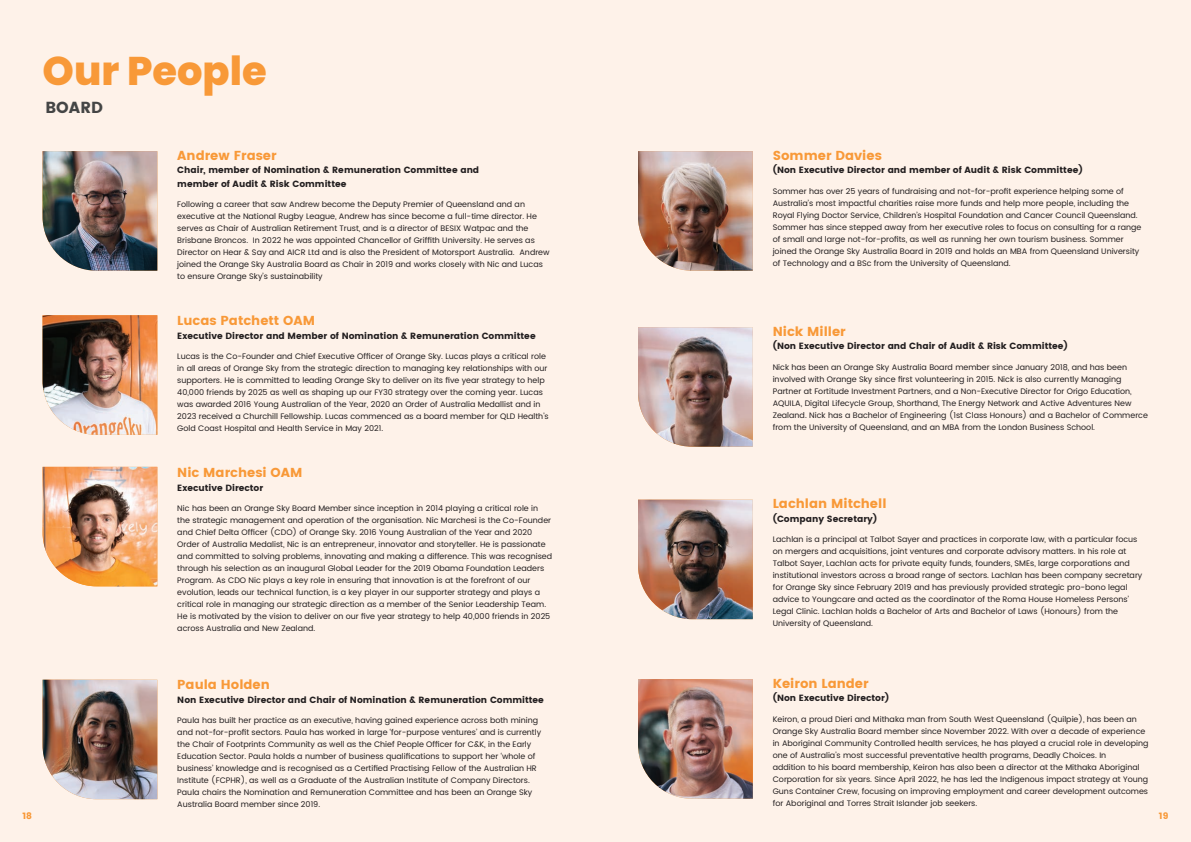
<style>
.page{position:relative;width:1191px;height:842px;background:#fef2e9}
.page>*{position:absolute;margin:0;border:0;box-sizing:border-box;transform-origin:0 0}
.t1{font:800 40px "Poppins";color:#f89938}
.t2{font:700 16px "Poppins";color:#444545}
.t3{font:700 13px "Poppins";color:#f89938}
.t4{font:700 9px/13.5px "Poppins";color:#231f20}
.t5{font:700 9px "Poppins";color:#f89938}
.t6{font:8px/12px "Poppins";color:#231f20}
</style>
<div class="page">
<img style="left:43px;top:151px;width:114px;height:120px">
<img style="left:638px;top:151px;width:115px;height:120px">
<img style="left:43px;top:315px;width:114px;height:120px">
<img style="left:638px;top:327px;width:115px;height:120px">
<img style="left:43px;top:467px;width:114px;height:119px">
<img style="left:638px;top:500px;width:115px;height:119px">
<img style="left:638px;top:679px;width:115px;height:120px">
<img style="left:43px;top:680px;width:114px;height:119px">
<h1 class="t1" style="left:43px;top:47px;width:226px">Our People</h1>
<h2 class="t2" style="left:46px;top:99px;width:59px">BOARD</h2>
<h3 class="t3" style="left:177px;top:148px;width:101px">Andrew Fraser</h3>
<p class="t4" style="left:177px;top:163px;width:303px">Chair, member of Nomination &amp; Remuneration Committee and member of Audit &amp; Risk Committee</p>
<p class="t6" style="left:177px;top:199px;width:374px">Following a career that saw Andrew become the Deputy Premier of Queensland and an executive at the National Rugby League, Andrew has since become a full-time director. He serves as Chair of Australian Retirement Trust, and is a director of BESIX Watpac and the Brisbane Broncos. In 2022 he was appointed Chancellor of Griffith University. He serves as Director on Hear &amp; Say and AICR Ltd and is also the President of Motorsport Australia. Andrew joined the Orange Sky Australia Board as Chair in 2019 and works closely with Nic and Lucas to ensure Orange Sky’s sustainability</p>
<h3 class="t3" style="left:177px;top:313px;width:139px">Lucas Patchett OAM</h3>
<p class="t4" style="left:177px;top:329px;width:360px">Executive Director and Member of Nomination &amp; Remuneration Committee</p>
<p class="t6" style="left:177px;top:351px;width:373px">Lucas is the Co-Founder and Chief Executive Officer of Orange Sky. Lucas plays a critical role in all areas of Orange Sky from the strategic direction to managing key relationships with our supporters. He is committed to leading Orange Sky to deliver on its five year strategy to help 40,000 friends by 2025 as well as shaping up our FY30 strategy over the coming year. Lucas was awarded 2016 Young Australian of the Year, 2020 an Order of Australia Medallist and in 2023 received a Churchill Fellowship. Lucas commenced as a board member for QLD Health's Gold Coast Hospital and Health Service in May 2021.</p>
<h3 class="t3" style="left:177px;top:465px;width:127px">Nic Marchesi OAM</h3>
<p class="t4" style="left:177px;top:481px;width:87px">Executive Director</p>
<p class="t6" style="left:177px;top:503px;width:376px">Nic has been an Orange Sky Board Member since inception in 2014 playing a critical role in the strategic management and operation of the organisation. Nic Marchesi is the Co-Founder and Chief Delta Officer (CDO) of Orange Sky. 2016 Young Australian of the Year and 2020<br>Order of Australia Medalist, Nic is an entrepreneur, innovator and storyteller. He is passionate and committed to solving problems, innovating and making a difference. This was recognised through his selection as an inaugural Global Leader for the 2019 Obama Foundation Leaders Program. As CDO Nic plays a key role in ensuring that innovation is at the forefront of our evolution, leads our technical function, is a key player in our supporter strategy and plays a critical role in managing our strategic direction as a member of the Senior Leadership Team.<br>He is motivated by the vision to deliver on our five year strategy to help 40,000 friends in 2025 across Australia and New Zealand.</p>
<h3 class="t3" style="left:177px;top:677px;width:94px">Paula Holden</h3>
<p class="t4" style="left:177px;top:693px;width:368px">Non Executive Director and Chair of Nomination &amp; Remuneration Committee</p>
<p class="t6" style="left:177px;top:715px;width:365px">Paula has built her practice as an executive, having gained experience across both mining and not-for-profit sectors. Paula has worked in large ‘for-purpose ventures’ and is currently the Chair of Footprints Community as well as the Chief People Officer for C&amp;K, in the Early Education Sector. Paula holds a number of business qualifications to support her ‘whole of business’ knowledge and is recognised as a Certified Practising Fellow of the Australian HR Institute (FCPHR), as well as a Graduate of the Australian Institute of Company Directors.<br>Paula chairs the Nomination and Remuneration Committee and has been an Orange Sky Australia Board member since 2019.</p>
<h3 class="t3" style="left:772px;top:148px;width:111px">Sommer Davies</h3>
<p class="t4" style="left:772px;top:163px;width:311px">(Non Executive Director and member of Audit &amp; Risk Committee)</p>
<p class="t6" style="left:772px;top:185px;width:370px">Sommer has over 25 years of fundraising and not-for-profit experience helping some of Australia’s most impactful charities raise more funds and help more people, including the Royal Flying Doctor Service, Children’s Hospital Foundation and Cancer Council Queensland.<br>Sommer has since stepped away from her executive roles to focus on consulting for a range of small and large not-for-profits, as well as running her own tourism business. Sommer joined the Orange Sky Australia Board in 2019 and holds an MBA from Queensland University of Technology and a BSc from the University of Queensland.</p>
<h3 class="t3" style="left:772px;top:324px;width:75px">Nick Miller</h3>
<p class="t4" style="left:772px;top:339px;width:297px">(Non Executive Director and Chair of Audit &amp; Risk Committee)</p>
<p class="t6" style="left:772px;top:361px;width:377px">Nick has been an Orange Sky Australia Board member since January 2018, and has been involved with Orange Sky since first volunteering in 2015. Nick is also currently Managing Partner at Fortitude Investment Partners, and a Non-Executive Director for Origo Education, AQUILA, Digital Lifecycle Group, Shorthand, The Energy Network and Active Adventures New Zealand. Nick has a Bachelor of Engineering (1st Class Honours) and a Bachelor of Commerce from the University of Queensland, and an MBA from the London Business School.</p>
<h3 class="t3" style="left:772px;top:496px;width:115px">Lachlan Mitchell</h3>
<p class="t4" style="left:772px;top:512px;width:106px">(Company Secretary)</p>
<p class="t6" style="left:772px;top:534px;width:371px">Lachlan is a principal at Talbot Sayer and practices in corporate law, with a particular focus on mergers and acquisitions, joint ventures and corporate advisory matters. In his role at Talbot Sayer, Lachlan acts for private equity funds, founders, SMEs, large corporations and institutional investors across a broad range of sectors. Lachlan has been company secretary for Orange Sky since February 2019 and has previously provided strategic pro-bono legal advice to Youngcare and acted as the coordinator of the Roma House Homeless Persons’ Legal Clinic. Lachlan holds a Bachelor of Arts and Bachelor of Laws (Honours) from the University of Queensland.</p>
<h3 class="t3" style="left:772px;top:676px;width:97px">Keiron Lander</h3>
<p class="t4" style="left:772px;top:691px;width:118px">(Non Executive Director)</p>
<p class="t6" style="left:772px;top:713px;width:377px">Keiron, a proud Dieri and Mithaka man from South West Queensland (Quilpie), has been an Orange Sky Australia Board member since November 2022. With over a decade of experience in Aboriginal Community Controlled health services, he has played a crucial role in developing one of Australia's most successful preventative health programs, Deadly Choices. In<br>addition to his board membership, Keiron has also been a director at the Mithaka Aboriginal Corporation for six years. Since April 2022, he has led the Indigenous impact strategy at Young Guns Container Crew, focusing on improving employment and career development outcomes for Aboriginal and Torres Strait Islander job seekers.</p>
<p class="t5" style="left:23px;top:811px;width:11px">18</p>
<p class="t5" style="left:1159px;top:811px;width:11px">19</p>
</div>
